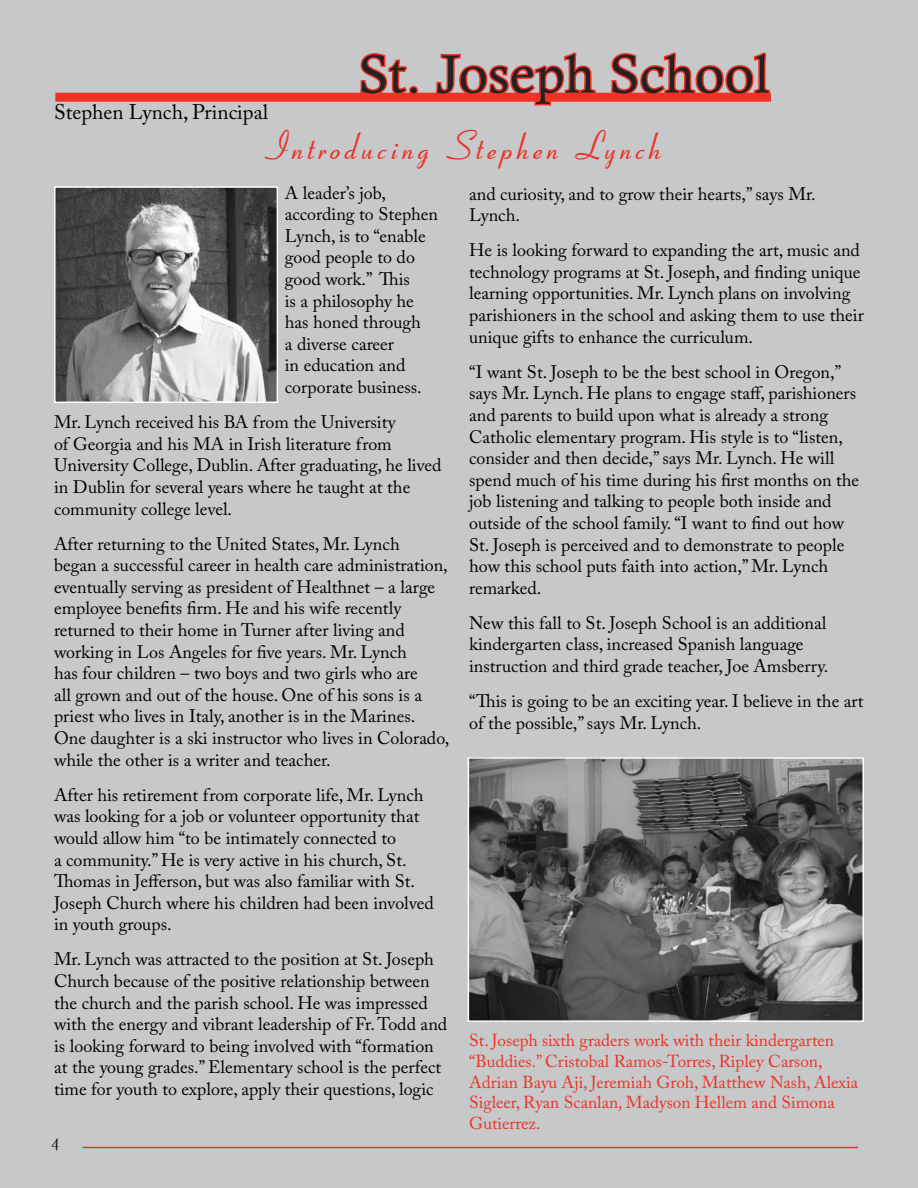
<style>
.page{position:relative;width:918px;height:1188px;background:#c6c8ca}
.page>*{position:absolute;margin:0;border:0;box-sizing:border-box;transform-origin:0 0}
.t1{font:54px "Calisto";letter-spacing:.01em;color:#222}
.t2{font:39px "Coronet I";letter-spacing:.09em;color:#ee3224}
.t3{font:27px "Monterey BT";color:#000}
.t4{font:21px "Adobe Caslon Pro";color:#000}
.t5{font:18px/21.6px "Adobe Caslon Pro";color:#000}
.t6{font:17.25px/20.7px "Adobe Caslon Pro";color:#ee3224}
</style>
<div class="page">
<hr style="left:82px;top:1147px;width:781px;height:1px;background:#ee3224">
<div style="left:55px;top:93px;width:716px;height:9px;background:#ee3224"></div>
<svg style="left:358px;top:53px;width:62px;height:40px"></svg>
<svg style="left:434px;top:52px;width:163px;height:54px"></svg>
<svg style="left:609px;top:52px;width:162px;height:50px"></svg>
<img style="left:57px;top:189px;width:218px;height:211px">
<div style="left:54px;top:186px;width:224px;height:217px;border:2px solid #fff"></div>
<img style="left:471px;top:760px;width:390px;height:259px">
<div style="left:468px;top:757px;width:396px;height:265px;border:2px solid #fff"></div>
<p class="t4" style="left:54px;top:100px;width:216px">Stephen Lynch, Principal</p>
<h1 class="t1" style="left:359px;top:43px;width:412px">St. Joseph School</h1>
<h2 class="t2" style="left:261px;top:122px;width:397px">Introducing Stephen Lynch</h2>
<p class="t5" style="left:285px;top:182px;width:155px">A leader’s job, according to Stephen<br>Lynch, is to “enable good people to do good work.” This<br>is a philosophy he has honed through<br>a diverse career<br>in education and corporate business.</p>
<p class="t5" style="left:54px;top:411px;width:389px">Mr. Lynch received his BA from the University<br>of Georgia and his MA in Irish literature from University College, Dublin. After graduating, he lived in Dublin for several years where he taught at the community college level.</p>
<p class="t5" style="left:54px;top:533px;width:397px">After returning to the United States, Mr. Lynch<br>began a successful career in health care administration, eventually serving as president of Healthnet – a large employee benefits firm. He and his wife recently returned to their home in Turner after living and working in Los Angeles for five years. Mr. Lynch<br>has four children – two boys and two girls who are<br>all grown and out of the house. One of his sons is a priest who lives in Italy, another is in the Marines.<br>One daughter is a ski instructor who lives in Colorado, while the other is a writer and teacher.</p>
<p class="t5" style="left:54px;top:784px;width:381px">After his retirement from corporate life, Mr. Lynch was looking for a job or volunteer opportunity that would allow him “to be intimately connected to<br>a community.” He is very active in his church, St.<br>Thomas in Jefferson, but was also familiar with St.<br>Joseph Church where his children had been involved in youth groups.</p>
<p class="t5" style="left:54px;top:948px;width:395px">Mr. Lynch was attracted to the position at St. Joseph Church because of the positive relationship between the church and the parish school. He was impressed with the energy and vibrant leadership of Fr. Todd and is looking forward to being involved with “formation at the young grades.” Elementary school is the perfect time for youth to explore, apply their questions, logic</p>
<h3 class="t3" style="left:51px;top:1126px;width:10px">4</h3>
<p class="t5" style="left:469px;top:183px;width:348px">and curiosity, and to grow their hearts,” says Mr.<br>Lynch.</p>
<p class="t5" style="left:469px;top:239px;width:396px">He is looking forward to expanding the art, music and technology programs at St. Joseph, and finding unique learning opportunities. Mr. Lynch plans on involving parishioners in the school and asking them to use their unique gifts to enhance the curriculum.</p>
<p class="t5" style="left:469px;top:361px;width:392px">“I want St. Joseph to be the best school in Oregon,” says Mr. Lynch. He plans to engage staff, parishioners and parents to build upon what is already a strong Catholic elementary program. His style is to “listen, consider and then decide,” says Mr. Lynch. He will spend much of his time during his first months on the job listening and talking to people both inside and outside of the school family. “I want to find out how St. Joseph is perceived and to demonstrate to people how this school puts faith into action,” Mr. Lynch remarked.</p>
<p class="t5" style="left:469px;top:612px;width:361px">New this fall to St. Joseph School is an additional kindergarten class, increased Spanish language instruction and third grade teacher, Joe Amsberry.</p>
<p class="t5" style="left:469px;top:690px;width:396px">“This is going to be an exciting year. I believe in the art of the possible,” says Mr. Lynch.</p>
<p class="t6" style="left:469px;top:1030px;width:390px">St. Joseph sixth graders work with their kindergarten “Buddies.” Cristobal Ramos-Torres, Ripley Carson, Adrian Bayu Aji, Jeremiah Groh, Matthew Nash, Alexia Sigleer, Ryan Scanlan, Madyson Hellem and Simona Gutierrez.</p>
</div>
